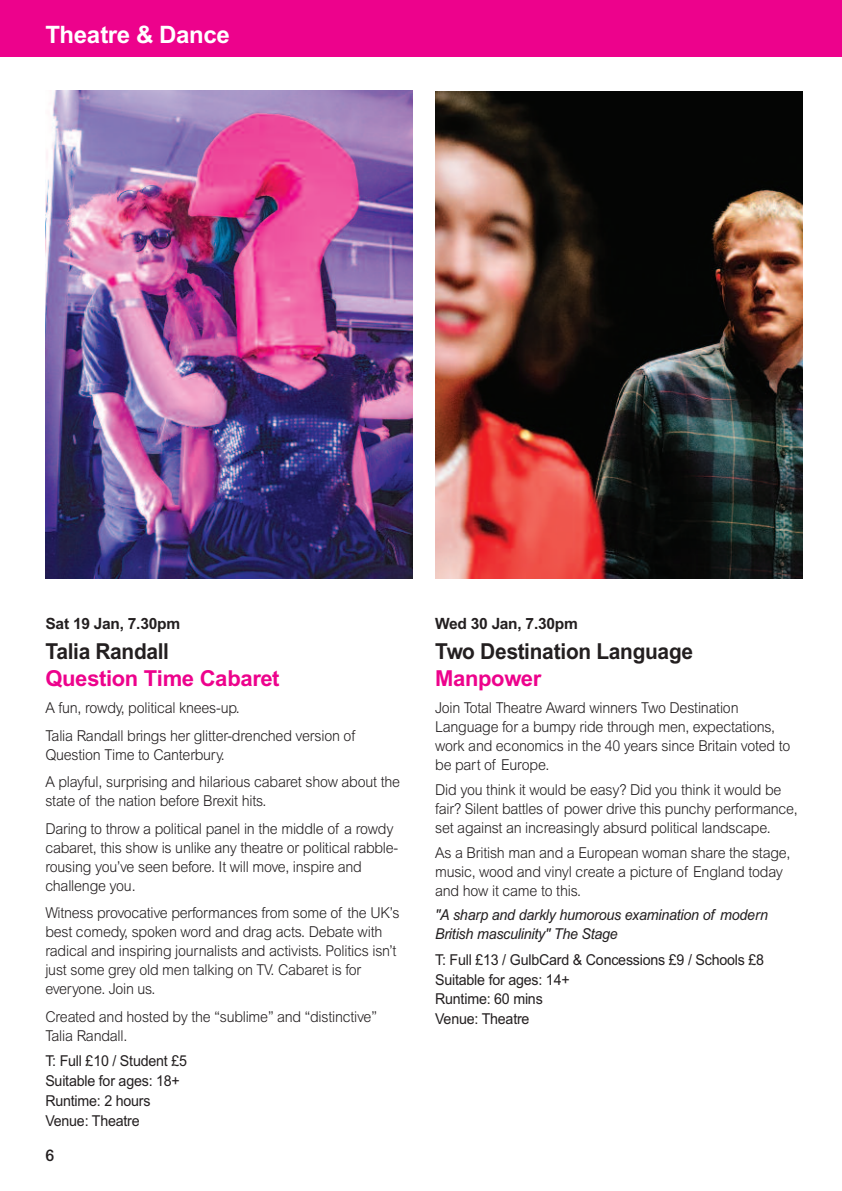
<style>
.page{position:relative;width:842px;height:1191px;background:#fff}
.page>*{position:absolute;margin:0;border:0;box-sizing:border-box;transform-origin:0 0}
.t1{font:700 24px "Arial";letter-spacing:-.015em;color:#fff}
.t2{font:700 22px "Arial";letter-spacing:-.015em;color:#231f20;scale:.95 1}
.t3{font:700 22px "Arial";letter-spacing:-.015em;color:#ed028c}
.t4{font:500 16px "Arial";color:#231f20}
.t5{font:700 15.6px "Arial";letter-spacing:-.015em;color:#231f20}
.t6{font:300 15px/19px "Arial";letter-spacing:-.015em;color:#231f20;scale:.95 1}
.t7{font:15px/19.8px "Arial";letter-spacing:-.015em;color:#231f20;scale:.95 1}
.t8{font:italic 15px/19px "Arial";letter-spacing:-.015em;color:#231f20;scale:.95 1}
</style>
<div class="page">
<img style="left:435px;top:91px;width:367px;height:487px">
<div style="left:0;top:0;width:842px;height:57px;background:#ed028c"></div>
<img style="left:45px;top:91px;width:367px;height:487px">
<h1 class="t1" style="left:45px;top:26px;width:186px">Theatre &amp; Dance</h1>
<p class="t5" style="left:45px;top:618px;width:136px">Sat 19 Jan, 7.30pm</p>
<h2 class="t2" style="left:45px;top:643px;width:132px">Talia Randall</h2>
<h2 class="t3" style="left:45px;top:670px;width:236px">Question Time Cabaret</h2>
<p class="t6" style="left:45px;top:695px;width:328px;line-height:27.6px">A fun, rowdy, political knees-up.<br>Talia Randall brings her glitter-drenched version of</p>
<p class="t6" style="left:45px;top:742px;width:375px;line-height:27.6px">Question Time to Canterbury.<br>A playful, surprising and hilarious cabaret show about the</p>
<p class="t6" style="left:45px;top:788px;width:368px;line-height:27.6px">state of the nation before Brexit hits.<br>Daring to throw a political panel in the middle of a rowdy</p>
<p class="t6" style="left:45px;top:839px;width:373px">cabaret, this show is unlike any theatre or political rabble&shy;rousing you’ve seen before. It will move, inspire and challenge you.</p>
<p class="t6" style="left:45px;top:905px;width:374px">Witness provocative performances from some of the UK’s best comedy, spoken word and drag acts. Debate with radical and inspiring journalists and activists. Politics isn’t just some grey old men talking on TV. Cabaret is for everyone. Join us.</p>
<p class="t6" style="left:45px;top:1008px;width:350px">Created and hosted by the “sublime” and “distinctive”<br>Talia Randall.</p>
<p class="t7" style="left:45px;top:1051px;width:151px">T: Full £10 / Student £5<br>Suitable for ages: 18+<br>Runtime: 2 hours<br>Venue: Theatre</p>
<p class="t4" style="left:45px;top:1149px;width:10px">6</p>
<p class="t5" style="left:435px;top:618px;width:144px">Wed 30 Jan, 7.30pm</p>
<h2 class="t2" style="left:435px;top:643px;width:273px">Two Destination Language</h2>
<h2 class="t3" style="left:435px;top:670px;width:108px">Manpower</h2>
<p class="t6" style="left:435px;top:700px;width:375px">Join Total Theatre Award winners Two Destination Language for a bumpy ride through men, expectations, work and economics in the 40 years since Britain voted to be part of Europe.</p>
<p class="t6" style="left:435px;top:781px;width:383px">Did you think it would be easy? Did you think it would be fair? Silent battles of power drive this punchy performance, set against an increasingly absurd political landscape.</p>
<p class="t6" style="left:435px;top:844px;width:375px">As a British man and a European woman share the stage, music, wood and vinyl create a picture of England today and how it came to this.</p>
<p class="t8" style="left:435px;top:907px;width:352px">"A sharp and darkly humorous examination of modern<br>British masculinity" The Stage</p>
<p class="t7" style="left:435px;top:949px;width:348px">T: Full £13 / GulbCard &amp; Concessions £9 / Schools £8<br>Suitable for ages: 14+<br>Runtime: 60 mins<br>Venue: Theatre</p>
</div>
